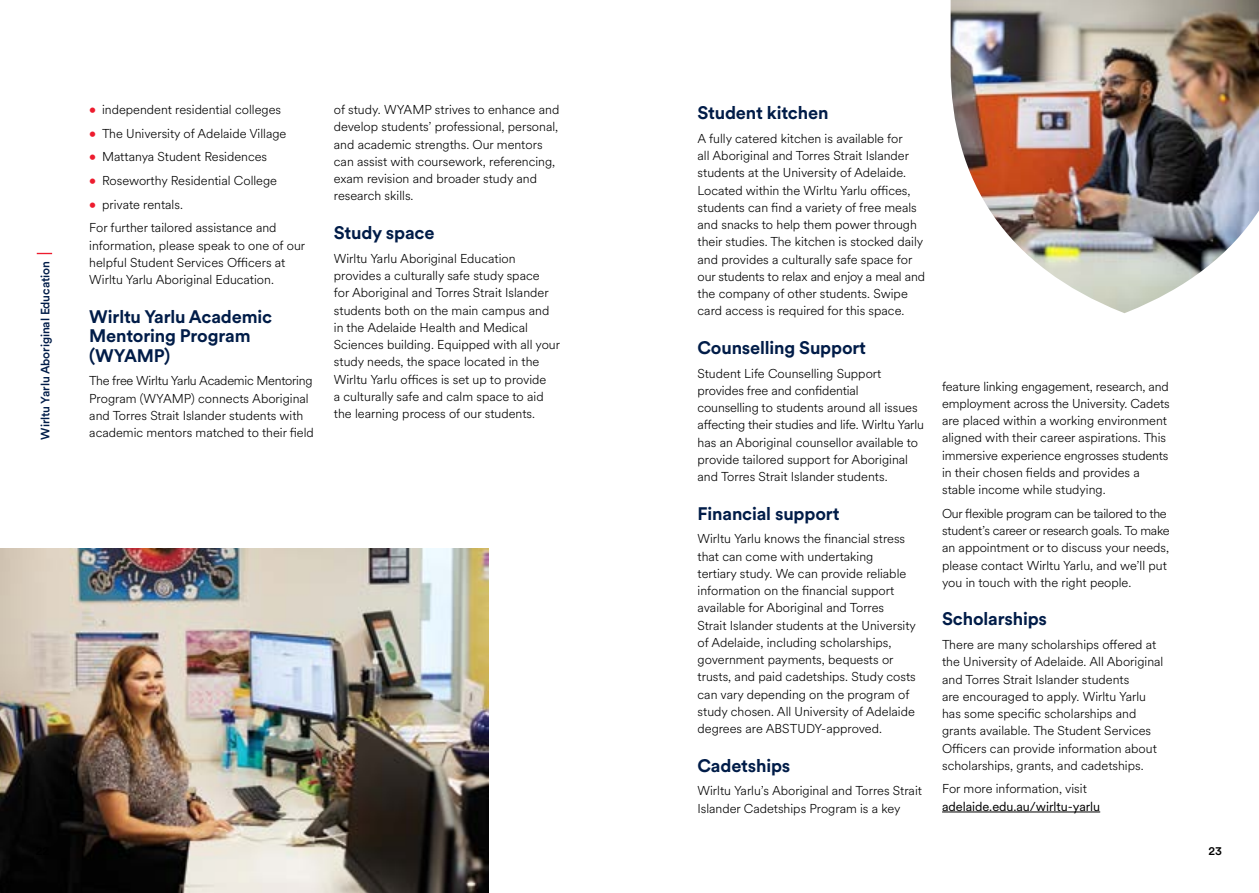
<style>
.page{position:relative;width:1259px;height:893px;background:#fff}
.page>*{position:absolute;margin:0;border:0;box-sizing:border-box;transform-origin:0 0}
.t1{font:700 18px/19.5px "Circular XX";letter-spacing:-.01em;color:#001c48}
.t2{font:300 12.75px/17.2px "Circular XX";color:#000}
.t3{font:12.75px "Circular XX";letter-spacing:-.005em;color:#000}
.t4{font:500 12px "Circular XX";letter-spacing:-.01em;color:#001c48}
.t5{font:500 12px "Circular XX";color:#000}
.s1{font-weight:700;color:#ed1c2e}
</style>
<div class="page">
<hr style="left:942px;top:812px;width:158px;height:1px;background:#000">
<img style="left:0;top:549px;width:488px;height:344px">
<img style="left:950px;top:0;width:309px;height:313px">
<svg style="left:37px;top:253px;width:15px;height:1px"></svg>
<p class="t4" style="left:37px;top:439px;width:180px;rotate:-90deg">Wirltu Yarlu Aboriginal Education</p>
<p class="t2" style="left:89px;top:101px;width:193px"><span class="s1">•</span> independent residential colleges</p>
<p class="t2" style="left:89px;top:124px;width:198px"><span class="s1">•</span> The University of Adelaide Village</p>
<p class="t2" style="left:89px;top:148px;width:179px"><span class="s1">•</span> Mattanya Student Residences</p>
<p class="t2" style="left:89px;top:171px;width:189px"><span class="s1">•</span> Roseworthy Residential College</p>
<p class="t2" style="left:89px;top:192px;width:189px;line-height:23.7px"><span class="s1">•</span> private rentals.<br>For further tailored assistance and</p>
<p class="t2" style="left:89px;top:236px;width:217px">information, please speak to one of our helpful Student Services Officers at<br>Wirltu Yarlu Aboriginal Education.</p>
<h1 class="t1" style="left:89px;top:306px;width:184px">Wirltu Yarlu Academic<br>Mentoring Program (WYAMP)</h1>
<p class="t2" style="left:89px;top:372px;width:226px">The free Wirltu Yarlu Academic Mentoring Program (WYAMP) connects Aboriginal and Torres Strait Islander students with academic mentors matched to their field</p>
<p class="t2" style="left:334px;top:101px;width:227px">of study. WYAMP strives to enhance and develop students’ professional, personal, and academic strengths. Our mentors can assist with coursework, referencing, exam revision and broader study and research skills.</p>
<h1 class="t1" style="left:334px;top:222px;width:102px">Study space</h1>
<p class="t2" style="left:334px;top:249px;width:228px">Wirltu Yarlu Aboriginal Education provides a culturally safe study space<br>for Aboriginal and Torres Strait Islander students both on the main campus and in the Adelaide Health and Medical Sciences building. Equipped with all your study needs, the space located in the Wirltu Yarlu offices is set up to provide<br>a culturally safe and calm space to aid the learning process of our students.</p>
<h1 class="t1" style="left:697px;top:102px;width:132px">Student kitchen</h1>
<p class="t2" style="left:697px;top:129px;width:229px">A fully catered kitchen is available for<br>all Aboriginal and Torres Strait Islander students at the University of Adelaide.<br>Located within the Wirltu Yarlu offices, students can find a variety of free meals and snacks to help them power through their studies. The kitchen is stocked daily and provides a culturally safe space for our students to relax and enjoy a meal and the company of other students. Swipe card access is required for this space.</p>
<h1 class="t1" style="left:697px;top:337px;width:170px">Counselling Support</h1>
<p class="t2" style="left:697px;top:364px;width:228px">Student Life Counselling Support provides free and confidential<br>counselling to students around all issues affecting their studies and life. Wirltu Yarlu has an Aboriginal counsellor available to provide tailored support for Aboriginal and Torres Strait Islander students.</p>
<h1 class="t1" style="left:697px;top:503px;width:143px">Financial support</h1>
<p class="t2" style="left:697px;top:530px;width:220px">Wirltu Yarlu knows the financial stress that can come with undertaking<br>tertiary study. We can provide reliable information on the financial support available for Aboriginal and Torres Strait Islander students at the University of Adelaide, including scholarships, government payments, bequests or trusts, and paid cadetships. Study costs can vary depending on the program of study chosen. All University of Adelaide degrees are ABSTUDY-approved.</p>
<h1 class="t1" style="left:697px;top:755px;width:94px">Cadetships</h1>
<p class="t2" style="left:697px;top:782px;width:226px">Wirltu Yarlu’s Aboriginal and Torres Strait<br>Islander Cadetships Program is a key</p>
<p class="t2" style="left:942px;top:377px;width:229px">feature linking engagement, research, and employment across the University. Cadets are placed within a working environment aligned with their career aspirations. This immersive experience engrosses students in their chosen fields and provides a stable income while studying.</p>
<p class="t2" style="left:942px;top:504px;width:229px">Our flexible program can be tailored to the student’s career or research goals. To make an appointment or to discuss your needs, please contact Wirltu Yarlu, and we’ll put you in touch with the right people.</p>
<h1 class="t1" style="left:942px;top:609px;width:106px">Scholarships</h1>
<p class="t2" style="left:942px;top:635px;width:223px">There are many scholarships offered at the University of Adelaide. All Aboriginal and Torres Strait Islander students<br>are encouraged to apply. Wirltu Yarlu has some specific scholarships and grants available. The Student Services Officers can provide information about scholarships, grants, and cadetships.</p>
<p class="t2" style="left:942px;top:780px;width:146px">For more information, visit</p>
<p class="t3" style="left:942px;top:798px;width:160px">adelaide.edu.au/wirltu-yarlu</p>
<p class="t5" style="left:1208px;top:842px;width:15px">23</p>
</div>
